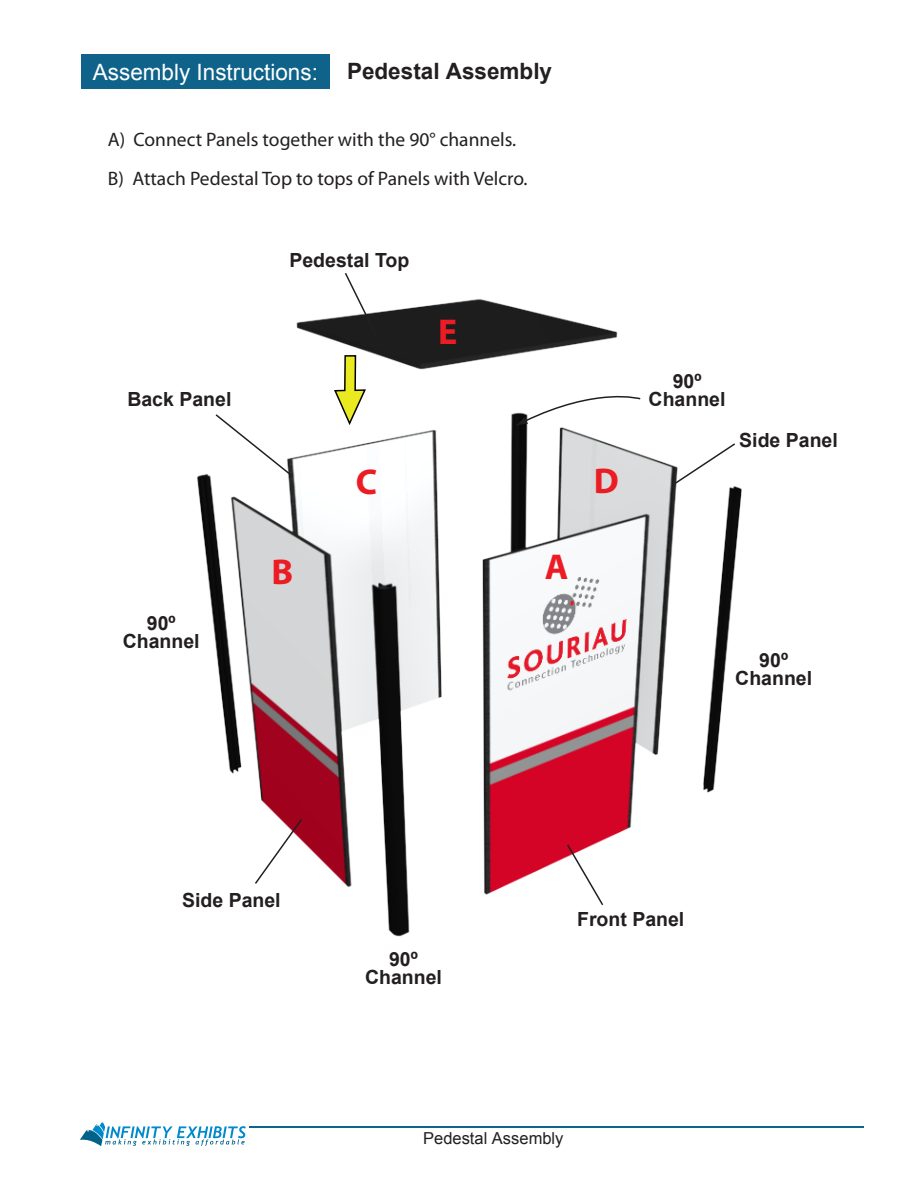
<style>
.page{position:relative;width:918px;height:1188px;background:#fff}
.page>*{position:absolute;margin:0;border:0;box-sizing:border-box;transform-origin:0 0}
.t1{font:700 36px "Myriad Pro";color:#ec1c24}
.t2{font:22.5px "Arial";color:#fff}
.t3{font:700 22.5px "Arial";color:#231f20}
.t4{font:700 19.5px/18px "Arial";color:#231f20;text-align:center}
.t5{font:19.5px/38.5px "Myriad Pro";color:#231f20}
.t6{font:16.5px "Arial";color:#231f20}
</style>
<div class="page">
<img style="left:197px;top:299px;width:545px;height:638px">
<svg style="left:333px;top:354px;width:34px;height:73px"></svg>
<svg style="left:515px;top:386px;width:127px;height:40px"></svg>
<svg style="left:343px;top:273px;width:36px;height:66px"></svg>
<svg style="left:214px;top:413px;width:80px;height:65px"></svg>
<svg style="left:253px;top:817px;width:51px;height:69px"></svg>
<svg style="left:566px;top:843px;width:39px;height:64px"></svg>
<svg style="left:673px;top:442px;width:64px;height:43px"></svg>
<hr style="left:250px;top:1127px;width:614px;height:1px;background:#0f6289">
<svg style="left:80px;top:1122px;width:166px;height:24px"></svg>
<div style="left:81px;top:54px;width:249px;height:35px;background:#0f6289"></div>
<p class="t2" style="left:93px;top:57px;width:227px">Assembly Instructions:</p>
<p class="t3" style="left:347px;top:56px;width:207px">Pedestal Assembly</p>
<p class="t5" style="left:108px;top:120px;width:421px">A) Connect Panels together with the 90° channels.<br>B) Attach Pedestal Top to tops of Panels with Velcro.</p>
<p class="t4" style="left:127px;top:391px;width:106px">Back Panel</p>
<p class="t4" style="left:123px;top:614px;width:78px">90º<br>Channel</p>
<p class="t4" style="left:289px;top:252px;width:121px">Pedestal Top</p>
<h1 class="t1" style="left:438px;top:309px;width:21px">E</h1>
<h1 class="t1" style="left:272px;top:548px;width:23px">B</h1>
<h1 class="t1" style="left:356px;top:459px;width:23px">C</h1>
<h1 class="t1" style="left:545px;top:544px;width:25px">A</h1>
<h1 class="t1" style="left:594px;top:457px;width:27px">D</h1>
<p class="t4" style="left:649px;top:373px;width:78px">90º<br>Channel</p>
<p class="t4" style="left:739px;top:432px;width:100px">Side Panel</p>
<p class="t4" style="left:735px;top:652px;width:78px">90º<br>Channel</p>
<p class="t4" style="left:182px;top:892px;width:100px">Side Panel</p>
<p class="t4" style="left:365px;top:951px;width:78px">90º<br>Channel</p>
<p class="t4" style="left:577px;top:911px;width:109px">Front Panel</p>
<p class="t6" style="left:423px;top:1128px;width:142px">Pedestal Assembly</p>
</div>
